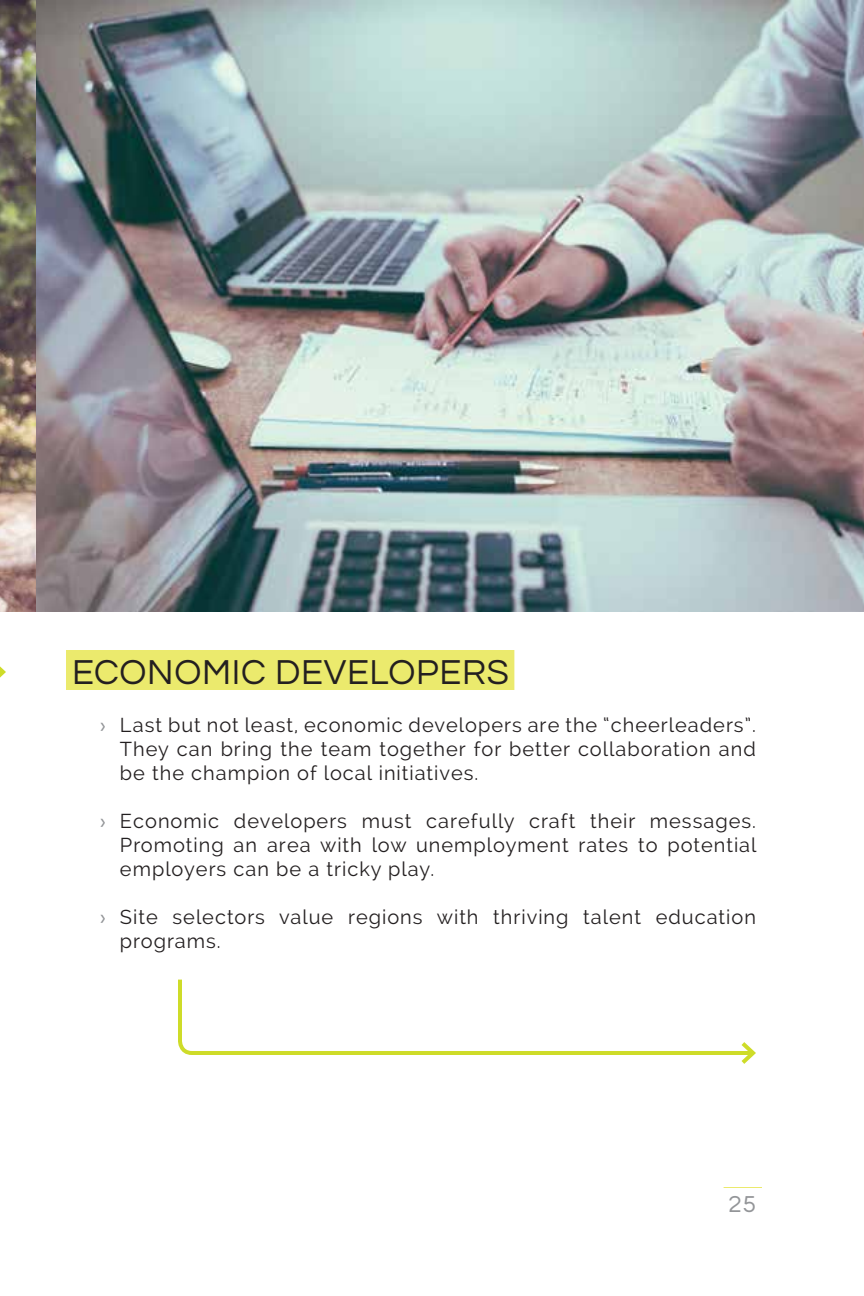
<style>
.page{position:relative;width:864px;height:1296px;background:#fff}
.page>*{position:absolute;margin:0;border:0;box-sizing:border-box;transform-origin:0 0}
.t1{font:36px "Questrial";letter-spacing:.02em;color:#231f20}
.t2{font:24px "Questrial";color:#939598}
.t3{font:20px/24px "Raleway";letter-spacing:.05em;color:#231f20;text-align:justify}
.s1{font-family:"Questrial";color:#939598}
</style>
<div class="page">
<hr style="left:724px;top:1187px;width:38px;height:1px;background:#ebea6d">
<div style="left:66px;top:650px;width:448px;height:40px;background:#ebea6d"></div>
<img style="left:0;top:0;width:864px;height:612px">
<svg style="left:0;top:666px;width:6px;height:12px"></svg>
<svg style="left:178px;top:979px;width:559px;height:76px"></svg>
<svg style="left:737px;top:1042px;width:19px;height:22px"></svg>
<h1 class="t1" style="left:72px;top:654px;width:439px">ECONOMIC DEVELOPERS</h1>
<p class="t3" style="left:120px;top:713px;width:638px;text-indent:-20px"><span class="s1">›</span> Last but not least, economic developers are the “cheerleaders”.<br>They can bring the team together for better collaboration and be the champion of local initiatives.</p>
<p class="t3" style="left:120px;top:809px;width:638px;text-indent:-20px"><span class="s1">›</span> Economic developers must carefully craft their messages.<br>Promoting an area with low unemployment rates to potential employers can be a tricky play.</p>
<p class="t3" style="left:120px;top:905px;width:637px;text-indent:-20px"><span class="s1">›</span> Site selectors value regions with thriving talent education programs.</p>
<p class="t2" style="left:729px;top:1192px;width:29px">25</p>
</div>
